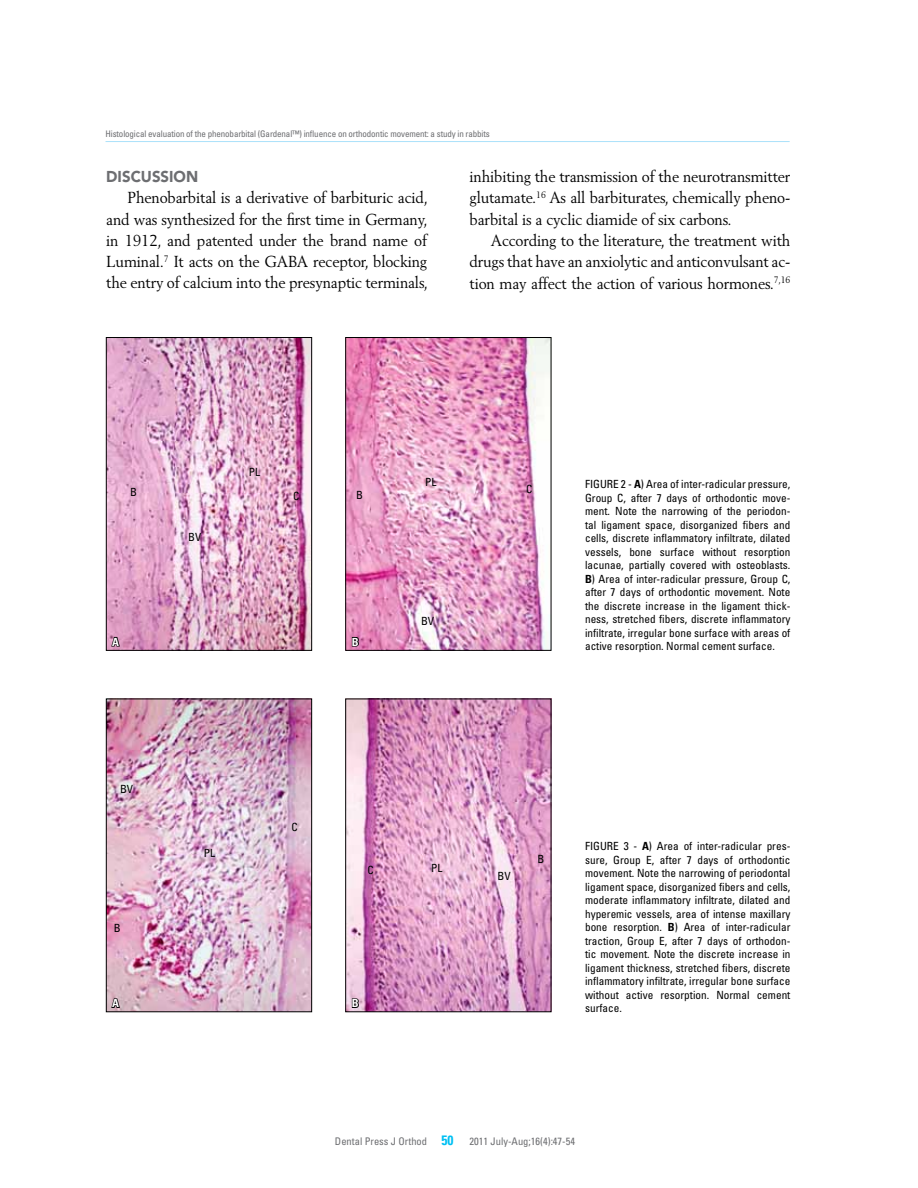
<style>
.page{position:relative;width:918px;height:1188px;background:#fff}
.page>*{position:absolute;margin:0;border:0;box-sizing:border-box;transform-origin:0 0}
.t1{font:15.75px/21.3px "Berling";letter-spacing:-.01em;color:#000;text-align:justify;scale:.95 1}
.t2{font:900 15.75px "Avenir LT";color:#6d6e71;scale:.95 1}
.t3{font:condensed 11.25px/13.5px "Univers";color:#000;text-align:justify}
.t4{font:700 condensed 11.25px "Univers";color:#fff}
.t5{font:condensed 10.5px "Univers";color:#6d6e71}
.t6{font:condensed 9px "Univers";letter-spacing:-.015em;color:#6d6e71}
.s1{font-weight:700}
.s2{font-weight:700;font-size:13.5px;color:#00c0f3}
</style>
<div class="page">
<hr style="left:106px;top:141px;width:684px;height:1px;background:#abe1fa">
<img style="left:108px;top:339px;width:202px;height:310px">
<div style="left:106px;top:337px;width:206px;height:314px;border:1px solid #000"></div>
<img style="left:108px;top:701px;width:202px;height:309px">
<div style="left:106px;top:699px;width:206px;height:313px;border:1px solid #000"></div>
<img style="left:347px;top:339px;width:202px;height:310px">
<div style="left:345px;top:337px;width:206px;height:314px;border:1px solid #000"></div>
<img style="left:347px;top:701px;width:202px;height:309px">
<div style="left:345px;top:699px;width:206px;height:313px;border:1px solid #000"></div>
<svg style="left:110px;top:625px;width:11px;height:23px"></svg>
<svg style="left:110px;top:987px;width:11px;height:22px"></svg>
<svg style="left:351px;top:636px;width:9px;height:11px"></svg>
<svg style="left:351px;top:997px;width:9px;height:12px"></svg>
<p class="t6" style="left:106px;top:128px;width:386px">Histological evaluation of the phenobarbital (Gardenal™) influence on orthodontic movement: a study in rabbits</p>
<h1 class="t2" style="left:106px;top:167px;width:84px">DISCUSSION</h1>
<p class="t1" style="left:106px;top:187px;width:340px;text-indent:21px">Phenobarbital is a derivative of barbituric acid, and was synthesized for the first time in Germany, in 1912, and patented under the brand name of Luminal.<sup>7</sup> It acts on the GABA receptor, blocking the entry of calcium into the presynaptic terminals,</p>
<h1 class="t1" style="left:470px;top:166px;width:339px">inhibiting the transmission of the neurotransmitter glutamate.<sup>16</sup> As all barbiturates, chemically pheno&shy;barbital is a cyclic diamide of six carbons.</h1>
<h1 class="t1" style="left:470px;top:230px;width:339px;text-indent:21px">According to the literature, the treatment with drugs that have an anxiolytic and anticonvulsant ac&shy;tion may affect the action of various hormones.<sup>7,16</sup></h1>
<p class="t3" style="left:130px;top:485px;width:8px">B</p>
<p class="t4" style="left:112px;top:635px;width:8px">A</p>
<p class="t3" style="left:188px;top:530px;width:15px">BV</p>
<p class="t3" style="left:249px;top:465px;width:13px">PL</p>
<p class="t3" style="left:293px;top:489px;width:8px">C</p>
<p class="t3" style="left:356px;top:488px;width:8px">B</p>
<p class="t4" style="left:352px;top:635px;width:8px">B</p>
<p class="t3" style="left:425px;top:475px;width:13px">PL</p>
<p class="t3" style="left:421px;top:614px;width:15px">BV</p>
<p class="t3" style="left:120px;top:782px;width:15px">BV</p>
<p class="t3" style="left:114px;top:921px;width:8px">B</p>
<p class="t4" style="left:112px;top:996px;width:8px">A</p>
<p class="t3" style="left:204px;top:846px;width:13px">PL</p>
<p class="t3" style="left:291px;top:820px;width:8px">C</p>
<p class="t3" style="left:368px;top:863px;width:8px">C</p>
<p class="t4" style="left:352px;top:996px;width:8px">B</p>
<p class="t3" style="left:431px;top:861px;width:13px">PL</p>
<p class="t3" style="left:526px;top:482px;width:8px">C</p>
<p class="t3" style="left:585px;top:477px;width:207px">FigurE 2 - <span class="s1">A</span>) Area of inter-radicular pressure, Group C, after 7 days of orthodontic move&shy;ment. Note the narrowing of the periodon&shy;tal ligament space, disorganized fibers and cells, discrete inflammatory infiltrate, dilated vessels, bone surface without resorption lacunae, partially covered with osteoblasts.<br><span class="s1">B</span>) Area of inter-radicular pressure, Group C, after 7 days of orthodontic movement. Note the discrete increase in the ligament thick&shy;ness, stretched fibers, discrete inflammatory infiltrate, irregular bone surface with areas of active resorption. Normal cement surface.</p>
<p class="t3" style="left:498px;top:869px;width:15px">BV</p>
<p class="t3" style="left:537px;top:852px;width:8px">B</p>
<p class="t3" style="left:585px;top:839px;width:207px">FigurE 3 - <span class="s1">A</span>) Area of inter-radicular pres&shy;sure, Group E, after 7 days of orthodontic movement. Note the narrowing of periodontal ligament space, disorganized fibers and cells, moderate inflammatory infiltrate, dilated and hyperemic vessels, area of intense maxillary bone resorption. <span class="s1">B</span>) Area of inter-radicular traction, Group E, after 7 days of orthodon&shy;tic movement. Note the discrete increase in ligament thickness, stretched fibers, discrete inflammatory infiltrate, irregular bone surface without active resorption. Normal cement surface.</p>
<p class="t5" style="left:335px;top:1134px;width:242px">Dental Press J Orthod <span class="s2">50</span> 2011 July-Aug;16(4):47-54</p>
</div>
